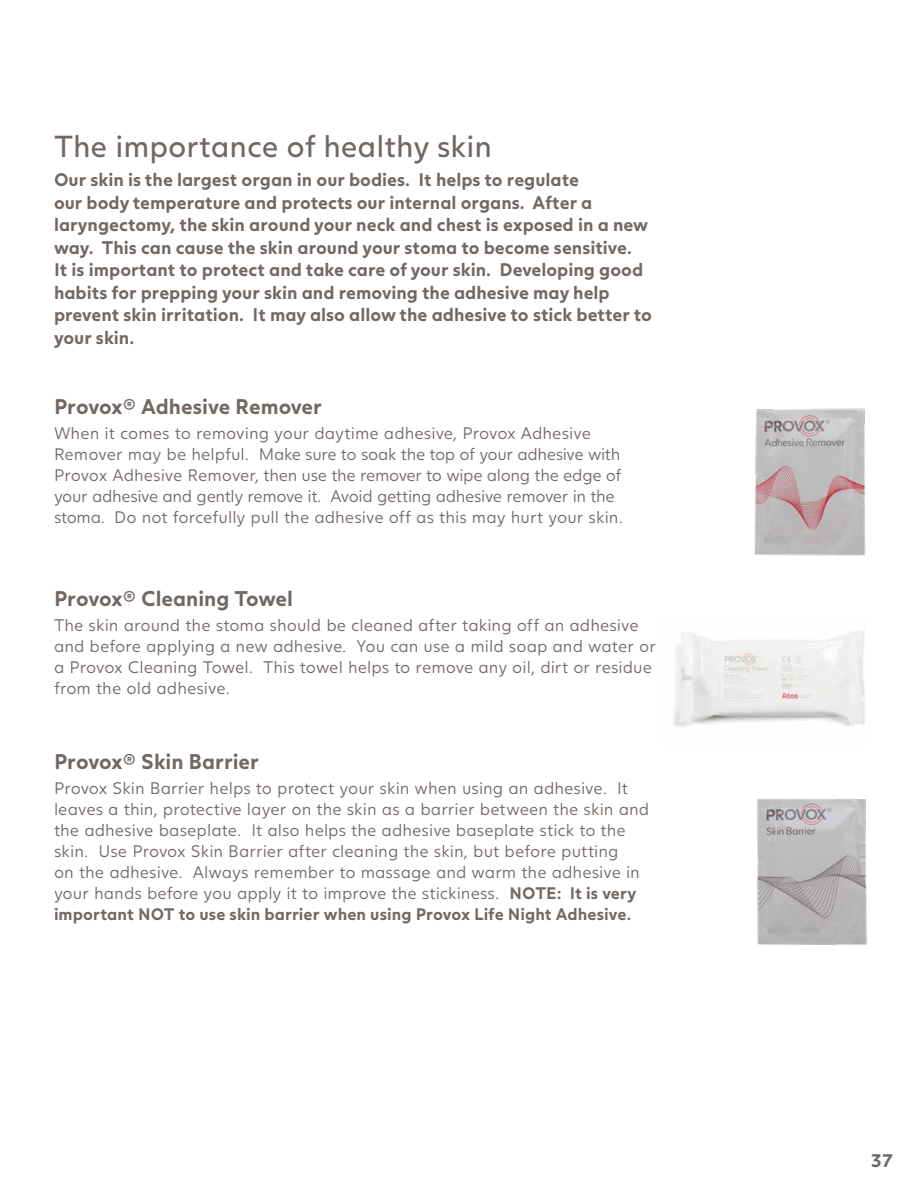
<style>
.page{position:relative;width:918px;height:1188px;background:#fff}
.page>*{position:absolute;margin:0;border:0;box-sizing:border-box;transform-origin:0 0}
.t1{font:30px "Juli Sans";color:#716864}
.t2{font:700 21px "Juli Sans";letter-spacing:-.005em;color:#716864}
.t3{font:700 18px/22.5px "Juli Sans";color:#716864}
.t4{font:300 16.5px/21px "Juli Sans";color:#716864}
.s1{font-weight:700}
</style>
<div class="page">
<img style="left:754px;top:408px;width:112px;height:148px">
<img style="left:673px;top:630px;width:192px;height:97px">
<img style="left:757px;top:799px;width:110px;height:146px">
<h1 class="t1" style="left:54px;top:128px;width:440px">The importance of healthy skin</h1>
<p class="t3" style="left:54px;top:168px;width:600px">Our skin is the largest organ in our bodies. It helps to regulate<br>our body temperature and protects our internal organs. After a laryngectomy, the skin around your neck and chest is exposed in a new way. This can cause the skin around your stoma to become sensitive.<br>It is important to protect and take care of your skin. Developing good habits for prepping your skin and removing the adhesive may help prevent skin irritation. It may also allow the adhesive to stick better to your skin.</p>
<p class="t2" style="left:54px;top:394px;width:270px">Provox® Adhesive Remover</p>
<p class="t4" style="left:54px;top:422px;width:570px">When it comes to removing your daytime adhesive, Provox Adhesive Remover may be helpful. Make sure to soak the top of your adhesive with Provox Adhesive Remover, then use the remover to wipe along the edge of your adhesive and gently remove it. Avoid getting adhesive remover in the stoma. Do not forcefully pull the adhesive off as this may hurt your skin.</p>
<p class="t2" style="left:54px;top:586px;width:241px">Provox® Cleaning Towel</p>
<p class="t4" style="left:54px;top:614px;width:603px">The skin around the stoma should be cleaned after taking off an adhesive and before applying a new adhesive. You can use a mild soap and water or a Provox Cleaning Towel. This towel helps to remove any oil, dirt or residue from the old adhesive.</p>
<p class="t2" style="left:54px;top:749px;width:207px">Provox® Skin Barrier</p>
<p class="t4" style="left:54px;top:777px;width:597px">Provox Skin Barrier helps to protect your skin when using an adhesive. It leaves a thin, protective layer on the skin as a barrier between the skin and the adhesive baseplate. It also helps the adhesive baseplate stick to the skin. Use Provox Skin Barrier after cleaning the skin, but before putting<br>on the adhesive. Always remember to massage and warm the adhesive in your hands before you apply it to improve the stickiness. <span class="s1">NOTE: It is very important NOT to use skin barrier when using Provox Life Night Adhesive.</span></p>
<p class="t3" style="left:871px;top:1150px;width:23px">37</p>
</div>
